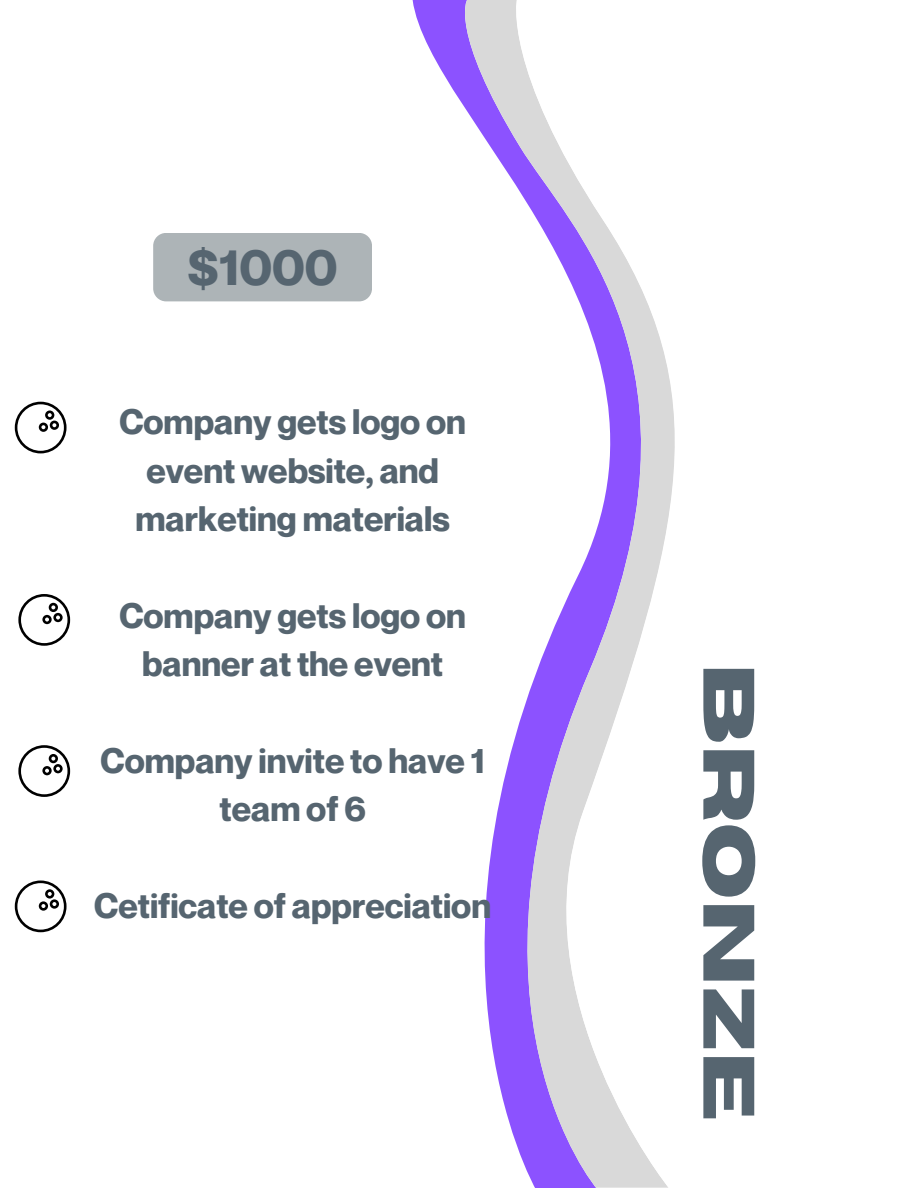
<style>
.page{position:relative;width:918px;height:1188px;background:#fff}
.page>*{position:absolute;margin:0;border:0;box-sizing:border-box;transform-origin:0 0}
.t1{font:700 72.6px "Horizon";color:#566570}
.t2{font:700 49.95px "Neue Montreal";color:#566570}
.t3{font:700 34.65px/48.3px "Neue Montreal";color:#566570;text-align:center}
</style>
<div class="page">
<svg style="left:413px;top:0;width:33px;height:78px;fill:#8c52ff"></svg>
<svg style="left:446px;top:0;width:57px;height:1100px"></svg>
<svg style="left:503px;top:0;width:172px;height:1188px"></svg>
<div style="left:153px;top:233px;width:219px;height:68px;background:#adb4b7;border-radius:13px"></div>
<svg style="left:15px;top:402px;width:52px;height:51px"></svg>
<svg style="left:18px;top:594px;width:52px;height:52px"></svg>
<svg style="left:18px;top:745px;width:52px;height:52px"></svg>
<svg style="left:15px;top:881px;width:52px;height:51px"></svg>
<p class="t2" style="left:188px;top:237px;width:151px">$1000</p>
<p class="t3" style="left:119px;top:397px;width:348px">Company gets logo on event website, and marketing materials</p>
<p class="t3" style="left:119px;top:591px;width:348px">Company gets logo on banner at the event</p>
<p class="t3" style="left:101px;top:736px;width:386px">Company invite to have 1 team of 6</p>
<p class="t3" style="left:94px;top:881px;width:398px">Cetificate of appreciation</p>
<p class="t1" style="left:764px;top:663px;width:459px;rotate:90deg">BRONZE</p>
</div>
